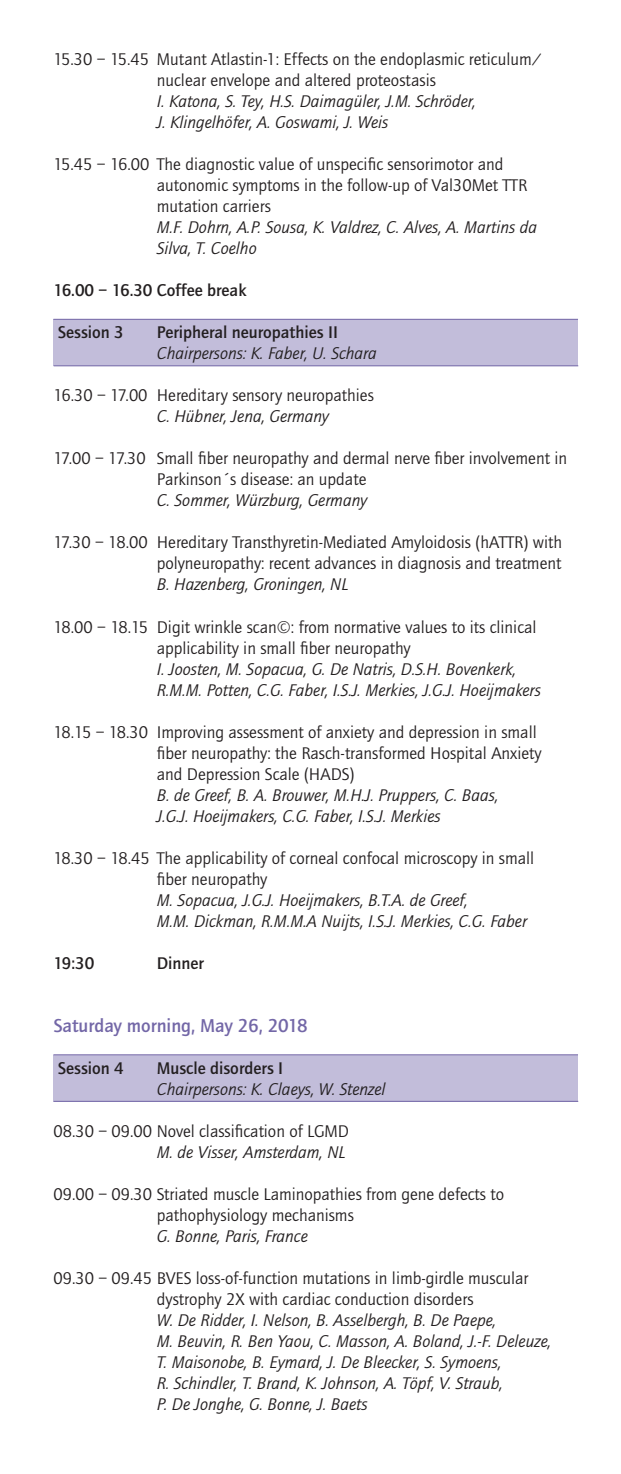
<style>
.page{position:relative;width:621px;height:1474px;background:#fff}
.page>*{position:absolute;margin:0;border:0;box-sizing:border-box;transform-origin:0 0}
.t1{font:500 19.25px "Quay Sans";color:#7367a7}
.t2{font:17.5px/21px "Quay Sans";color:#231f20}
.t3{font:italic 17.5px/21px "Quay Sans";color:#231f20}
.t4{font:500 17.5px "Quay Sans";color:#231f20}
</style>
<div class="page">
<div style="left:54px;top:1054px;width:523px;height:47px;background:#c2bdda"></div>
<hr style="left:54px;top:1100px;width:523px;height:1px;background:#7367a7">
<hr style="left:53px;top:1054px;width:524px;height:1px;background:#7367a7">
<div style="left:54px;top:319px;width:523px;height:47px;background:#c2bdda"></div>
<hr style="left:54px;top:365px;width:523px;height:1px;background:#7367a7">
<hr style="left:53px;top:319px;width:524px;height:1px;background:#7367a7">
<p class="t2" style="left:53px;top:49px;width:489px;text-align:center">15.30 – 15.45 Mutant Atlastin-1: Effects on the endoplasmic reticulum/ nuclear envelope and altered proteostasis</p>
<p class="t3" style="left:157px;top:91px;width:320px">I. Katona, S. Tey, H.S. Daimagüler, J.M. Schröder,<br>J. Klingelhöfer, A. Goswami, J. Weis</p>
<p class="t2" style="left:157px;top:154px;width:371px;text-indent:-103px">15.45 – 16.00 The diagnostic value of unspecific sensorimotor and autonomic symptoms in the follow-up of Val30Met TTR mutation carriers</p>
<p class="t3" style="left:157px;top:217px;width:381px">M.F. Dohrn, A.P. Sousa, K. Valdrez, C. Alves, A. Martins da<br>Silva, T. Coelho</p>
<p class="t4" style="left:53px;top:281px;width:194px">16.00 – 16.30 Coffee break</p>
<p class="t4" style="left:58px;top:323px;width:67px">Session 3</p>
<p class="t4" style="left:157px;top:323px;width:183px">Peripheral neuropathies II</p>
<p class="t3" style="left:157px;top:343px;width:221px">Chairpersons: K. Faber, U. Schara</p>
<p class="t2" style="left:53px;top:385px;width:322px">16.30 – 17.00 Hereditary sensory neuropathies</p>
<p class="t3" style="left:157px;top:406px;width:173px">C. Hübner, Jena, Germany</p>
<p class="t2" style="left:157px;top:448px;width:411px;text-indent:-103px">17.00 – 17.30 Small fiber neuropathy and dermal nerve fiber involvement in<br>Parkinson´s disease: an update</p>
<p class="t3" style="left:157px;top:490px;width:212px">C. Sommer, Würzburg, Germany</p>
<p class="t2" style="left:53px;top:532px;width:509px;text-align:right">17.30 – 18.00 Hereditary Transthyretin-Mediated Amyloidosis (hATTR) with polyneuropathy: recent advances in diagnosis and treatment</p>
<p class="t3" style="left:157px;top:574px;width:193px">B. Hazenberg, Groningen, NL</p>
<p class="t2" style="left:157px;top:616px;width:381px;text-indent:-103px">18.00 – 18.15 Digit wrinkle scan©: from normative values to its clinical applicability in small fiber neuropathy</p>
<p class="t3" style="left:157px;top:658px;width:385px">I. Joosten, M. Sopacua, G. De Natris, D.S.H. Bovenkerk,<br>R.M.M. Potten, C.G. Faber, I.S.J. Merkies, J.G.J. Hoeijmakers</p>
<p class="t2" style="left:157px;top:721px;width:386px;text-indent:-103px">18.15 – 18.30 Improving assessment of anxiety and depression in small fiber neuropathy: the Rasch-transformed Hospital Anxiety and Depression Scale (HADS)</p>
<p class="t3" style="left:157px;top:784px;width:343px">B. de Greef, B. A. Brouwer, M.H.J. Pruppers, C. Baas,<br>J.G.J. Hoeijmakers, C.G. Faber, I.S.J. Merkies</p>
<p class="t2" style="left:157px;top:847px;width:378px;text-indent:-103px">18.30 – 18.45 The applicability of corneal confocal microscopy in small fiber neuropathy</p>
<p class="t3" style="left:157px;top:889px;width:371px">M. Sopacua, J.G.J. Hoeijmakers, B.T.A. de Greef,<br>M.M. Dickman, R.M.M.A Nuijts, I.S.J. Merkies, C.G. Faber</p>
<p class="t4" style="left:53px;top:953px;width:42px">19:30</p>
<p class="t4" style="left:157px;top:953px;width:49px">Dinner</p>
<p class="t1" style="left:53px;top:1014px;width:255px">Saturday morning, May 26, 2018</p>
<p class="t4" style="left:58px;top:1058px;width:67px">Session 4</p>
<p class="t4" style="left:157px;top:1058px;width:128px">Muscle disorders I</p>
<p class="t3" style="left:157px;top:1078px;width:230px">Chairpersons: K. Claeys, W. Stenzel</p>
<p class="t2" style="left:53px;top:1120px;width:297px">08.30 – 09.00 Novel classification of LGMD</p>
<p class="t3" style="left:157px;top:1141px;width:190px">M. de Visser, Amsterdam, NL</p>
<p class="t2" style="left:157px;top:1183px;width:348px;text-indent:-103px">09.00 – 09.30 Striated muscle Laminopathies from gene defects to pathophysiology mechanisms</p>
<p class="t3" style="left:157px;top:1225px;width:152px">G. Bonne, Paris, France</p>
<p class="t2" style="left:157px;top:1267px;width:373px;text-indent:-103px">09.30 – 09.45 BVES loss-of-function mutations in limb-girdle muscular dystrophy 2X with cardiac conduction disorders</p>
<p class="t3" style="left:157px;top:1309px;width:395px">W. De Ridder, I. Nelson, B. Asselbergh, B. De Paepe,<br>M. Beuvin, R. Ben Yaou, C. Masson, A. Boland, J.-F. Deleuze, T. Maisonobe, B. Eymard, J. De Bleecker, S. Symoens,<br>R. Schindler, T. Brand, K. Johnson, A. Töpf, V. Straub,<br>P. De Jonghe, G. Bonne, J. Baets</p>
</div>
